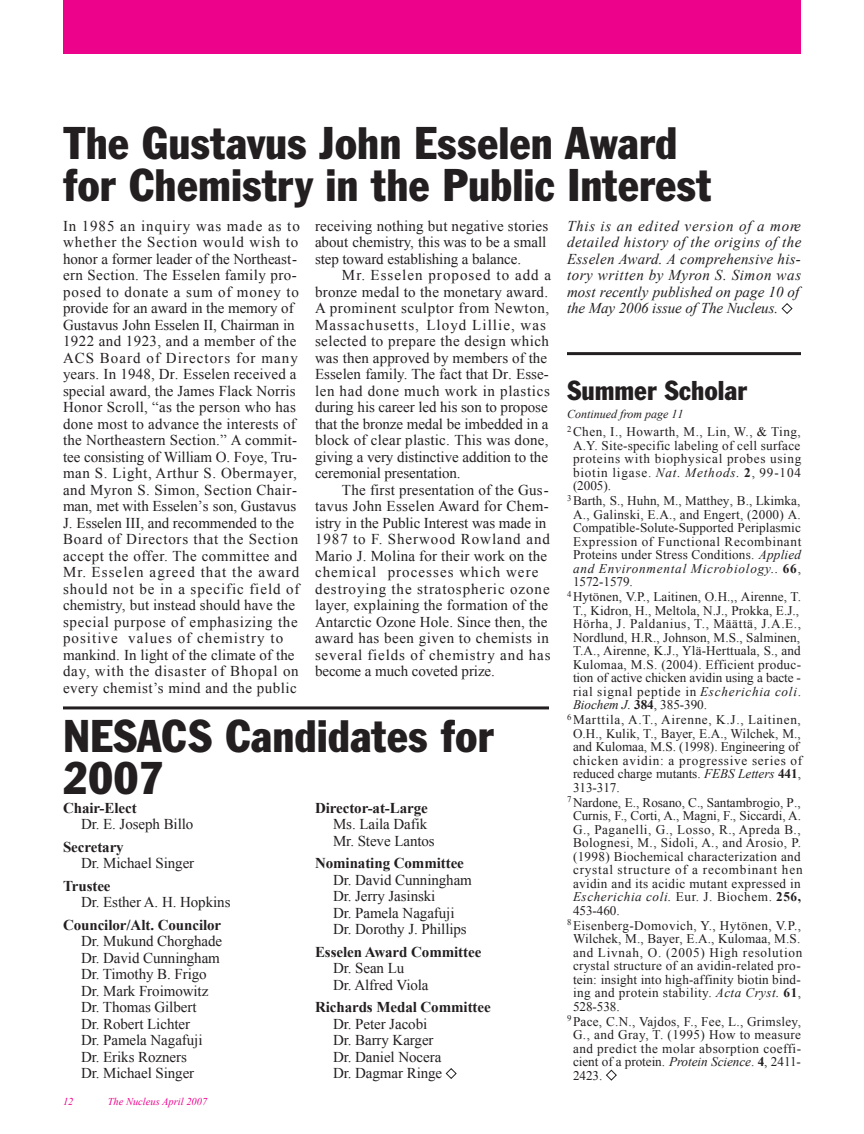
<style>
.page{position:relative;width:864px;height:1134px;background:#fff}
.page>*{position:absolute;margin:0;border:0;box-sizing:border-box;transform-origin:0 0}
.t1{font:condensed 45px/42px "Franklin Gothic BT";color:#231f20}
.t2{font:condensed 27px "Franklin Gothic BT";color:#231f20}
.t3{font:15px/16.5px "Times New Roman";letter-spacing:.01em;color:#231f20}
.t4{font:italic 15px/16.5px "Times New Roman";letter-spacing:.02em;color:#231f20}
.t5{font:700 15px "Times New Roman";letter-spacing:-.005em;color:#231f20}
.t6{font:13.2px/13.5px "Times New Roman";letter-spacing:.025em;color:#231f20;text-align:justify}
.t7{font:13.2px/13.5px "Times New Roman";letter-spacing:.005em;color:#231f20}
.t8{font:italic 12px "Times New Roman";color:#231f20}
.t9{font:italic 10.5px "Times New Roman";color:#ed028c}
.s1{color:#fff}
.s2{font-style:italic}
.s3{font-weight:700}
</style>
<div class="page">
<div style="left:63px;top:0;width:738px;height:54px;background:#ed028c"></div>
<hr style="left:63px;top:706px;width:486px;height:3px;background:#231f20">
<hr style="left:567px;top:352px;width:234px;height:3px;background:#231f20">
<h1 class="t1" style="left:63px;top:126px;width:650px">The Gustavus John Esselen Award for Chemistry in the Public Interest</h1>
<p class="t3" style="left:63px;top:217px;width:238px">In 1985 an inquiry was made as to whether the Section would wish to honor a former leader of the Northeast&shy;ern Section. The Esselen family pro&shy;posed to donate a sum of money to provide for an award in the memory of Gustavus John Esselen II, Chairman in 1922 and 1923, and a member of the ACS Board of Directors for many years. In 1948, Dr. Esselen received a special award, the James Flack Norris Honor Scroll, “as the person who has done most to advance the interests of the Northeastern Section.” A commit&shy;tee consisting of William O. Foye, Tru&shy;man S. Light, Arthur S. Obermayer, and Myron S. Simon, Section Chair&shy;man, met with Esselen’s son, Gustavus J. Esselen III, and recommended to the Board of Directors that the Section accept the offer. The committee and Mr. Esselen agreed that the award should not be in a specific field of chemistry, but instead should have the special purpose of emphasizing the positive values of chemistry to mankind. In light of the climate of the day, with the disaster of Bhopal on every chemist’s mind and the public</p>
<p class="t3" style="left:315px;top:217px;width:235px">receiving nothing but negative stories about chemistry, this was to be a small step toward establishing a balance.</p>
<p class="t3" style="left:315px;top:267px;width:238px;text-indent:27px">Mr. Esselen proposed to add a bronze medal to the monetary award.<br>A prominent sculptor from Newton, Massachusetts, Lloyd Lillie, was selected to prepare the design which was then approved by members of the Esselen family. The fact that Dr. Esse&shy;len had done much work in plastics during his career led his son to propose that the bronze medal be imbedded in a block of clear plastic. This was done, giving a very distinctive addition to the ceremonial presentation.</p>
<p class="t3" style="left:315px;top:481px;width:237px;text-indent:27px">The first presentation of the Gus&shy;tavus John Esselen Award for Chem&shy;istry in the Public Interest was made in 1987 to F. Sherwood Rowland and Mario J. Molina for their work on the chemical processes which were destroying the stratospheric ozone layer, explaining the formation of the Antarctic Ozone Hole. Since then, the award has been given to chemists in several fields of chemistry and has become a much coveted prize.</p>
<h1 class="t1" style="left:63px;top:718px;width:432px">NESACS Candidates for<br>2007</h1>
<p class="t5" style="left:63px;top:797px;width:75px">Chair-Elect</p>
<p class="t3" style="left:81px;top:816px;width:114px">Dr. E. Joseph Billo</p>
<p class="t5" style="left:63px;top:836px;width:62px">Secretary</p>
<p class="t3" style="left:81px;top:855px;width:115px">Dr. Michael Singer</p>
<p class="t5" style="left:63px;top:875px;width:49px">Trustee</p>
<p class="t3" style="left:81px;top:894px;width:151px">Dr. Esther A. H. Hopkins</p>
<p class="t5" style="left:63px;top:914px;width:160px">Councilor/Alt. Councilor</p>
<p class="t3" style="left:81px;top:933px;width:143px">Dr. Mukund Chorghade<br>Dr. David Cunningham<br>Dr. Timothy B. Frigo<br>Dr. Mark Froimowitz<br>Dr. Thomas Gilbert<br>Dr. Robert Lichter<br>Dr. Pamela Nagafuji<br>Dr. Eriks Rozners<br>Dr. Michael Singer</p>
<p class="t9" style="left:63px;top:1094px;width:12px">12</p>
<p class="t9" style="left:108px;top:1094px;width:101px">The Nucleus April 2007</p>
<p class="t5" style="left:315px;top:797px;width:114px">Director-at-Large</p>
<p class="t3" style="left:333px;top:816px;width:103px">Ms. Laila Dafik<br>Mr. Steve Lantos</p>
<p class="t5" style="left:315px;top:853px;width:150px">Nominating Committee</p>
<p class="t3" style="left:333px;top:871px;width:140px">Dr. David Cunningham<br>Dr. Jerry Jasinski<br>Dr. Pamela Nagafuji<br>Dr. Dorothy J. Phillips</p>
<p class="t5" style="left:315px;top:941px;width:168px">Esselen Award Committee</p>
<p class="t3" style="left:333px;top:960px;width:97px">Dr. Sean Lu<br>Dr. Alfred Viola</p>
<p class="t5" style="left:315px;top:997px;width:177px">Richards Medal Committee</p>
<p class="t3" style="left:333px;top:1015px;width:125px">Dr. Peter Jacobi<br>Dr. Barry Karger<br>Dr. Daniel Nocera<br>Dr. Dagmar Ringe <span class="s1">◆</span></p>
<p class="t4" style="left:567px;top:217px;width:236px">This is an edited version of a more detailed history of the origins of the Esselen Award. A comprehensive his&shy;tory written by Myron S. Simon was most recently published on page 10 of the May 2006 issue of The Nucleus. <span class="s1">◆</span></p>
<h2 class="t2" style="left:567px;top:381px;width:182px">Summer Scholar</h2>
<p class="t8" style="left:567px;top:406px;width:118px">Continued from page 11</p>
<p class="t6" style="left:573px;top:425px;width:230px;text-indent:-6px"><sup>2</sup>Chen, I., Howarth, M., Lin, W., &amp; Ting, A.Y. Site-specific labeling of cell surface proteins with biophysical probes using biotin ligase. <span class="s2">Nat. Methods.</span> <span class="s3">2</span>, 99-104 (2005).</p>
<p class="t6" style="left:573px;top:494px;width:230px;text-indent:-6px"><sup>3</sup> Barth, S., Huhn, M., Matthey, B., Lkimka, A., Galinski, E.A., and Engert, (2000) A.<br>Compatible-Solute-Supported Periplasmic Expression of Functional Recombinant Proteins under Stress Conditions. <span class="s2">Applied and Environmental Microbiology..</span> <span class="s3">66</span>, 1572-1579.</p>
<p class="t7" style="left:573px;top:590px;width:230px;text-indent:-6px"><sup>4</sup> Hytönen, V.P., Laitinen, O.H.,, Airenne, T.<br>T., Kidron, H., Meltola, N.J., Prokka, E.J., Hörha, J. Paldanius, T., Määttä, J.A.E., Nordlund, H.R., Johnson, M.S., Salminen, T.A., Airenne, K.J., Ylä-Herttuala, S., and Kulomaa, M.S. (2004). Efficient produc&shy;tion of active chicken avidin using a bacte - rial signal peptide in <span class="s2">Escherichia coli</span>.<br><span class="s2">Biochem J.</span> <span class="s3">384</span>, 385-390.</p>
<p class="t7" style="left:573px;top:713px;width:231px;text-indent:-6px"><sup>6</sup>Marttila, A.T., Airenne, K.J., Laitinen, O.H., Kulik, T., Bayer, E.A., Wilchek, M., and Kulomaa, M.S. (1998). Engineering of chicken avidin: a progressive series of reduced charge mutants. <span class="s2">FEBS Letters</span> <span class="s3">441</span>, 313-317.</p>
<p class="t6" style="left:573px;top:795px;width:231px;text-align:left;text-indent:-6px"><sup>7</sup> Nardone, E., Rosano, C., Santambrogio, P., Curnis, F., Corti, A., Magni, F., Siccardi, A.<br>G., Paganelli, G., Losso, R., Apreda B., Bolognesi, M., Sidoli, A., and Arosio, P. (1998) Biochemical characterization and crystal structure of a recombinant hen avidin and its acidic mutant expressed in <span class="s2">Escherichia coli.</span> Eur. J. Biochem. <span class="s3">256, </span>453-460.</p>
<p class="t6" style="left:573px;top:918px;width:231px;text-align:left;text-indent:-6px"><sup>8</sup> Eisenberg-Domovich, Y., Hytönen, V.P., Wilchek, M., Bayer, E.A., Kulomaa, M.S. and Livnah, O. (2005) High resolution crystal structure of an avidin-related pro&shy;tein: insight into high-affinity biotin bind&shy;ing and protein stability. <span class="s2">Acta Cryst.</span> <span class="s3">61</span>, 528-538.</p>
<p class="t6" style="left:573px;top:1014px;width:230px;text-indent:-6px"><sup>9</sup> Pace, C.N., Vajdos, F., Fee, L., Grimsley, G., and Gray, T. (1995) How to measure and predict the molar absorption coeffi&shy;cient of a protein. <span class="s2">Protein Science</span>. <span class="s3">4</span>, 2411- 2423. <span class="s1">◆</span></p>
</div>
